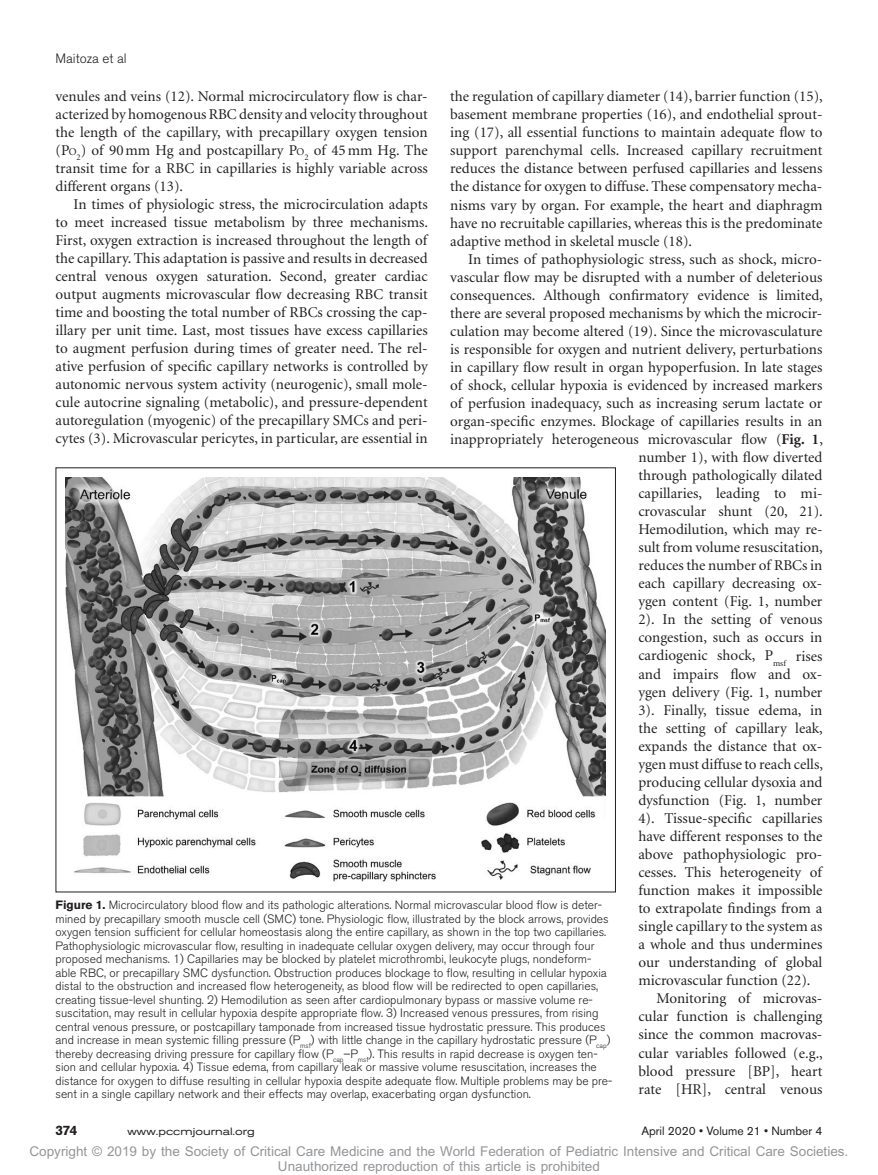
<style>
.page{position:relative;width:878px;height:1175px;background:#fff}
.page>*{position:absolute;margin:0;border:0;box-sizing:border-box;transform-origin:0 0}
.t1{font:15px/18px "Minion";color:#231f20;text-align:justify}
.t2{font:13.5px/15px "Arial MT Std";color:#939598;text-align:center}
.t3{font:300 13.5px "Akzidenz Grotesk BE";color:#231f20}
.t4{font:700 13.5px "Akzidenz Grotesk BE";color:#231f20}
.t5{font:300 12px/13.5px "Akzidenz Grotesk BE";color:#231f20}
.t6{font:12px "Akzidenz Grotesk BE";color:#231f20}
.t7{font:expanded 10.5px "Akzidenz Grotesk BE";color:#231f20}
.s1{font-size:10.5px}
.s2{font-weight:700}
</style>
<div class="page">
<svg style="left:55px;top:467px;width:561px;height:425px"></svg>
<p class="t3" style="left:56px;top:51px;width:73px">Maitoza et al</p>
<p class="t1" style="left:56px;top:88px;width:374px">venules and veins (12). Normal microcirculatory flow is char&shy;acterized by homogenous RBC density and velocity throughout the length of the capillary, with precapillary oxygen tension (P<span class="s1">o</span><sub>2</sub>) of 90mm Hg and postcapillary P<span class="s1">o</span><sub>2</sub> of 45mm Hg. The transit time for a RBC in capillaries is highly variable across different organs (13).</p>
<p class="t1" style="left:56px;top:196px;width:374px;text-indent:18px">In times of physiologic stress, the microcirculation adapts to meet increased tissue metabolism by three mechanisms.<br>First, oxygen extraction is increased throughout the length of the capillary. This adaptation is passive and results in decreased central venous oxygen saturation. Second, greater cardiac output augments microvascular flow decreasing RBC transit time and boosting the total number of RBCs crossing the cap&shy;illary per unit time. Last, most tissues have excess capillaries to augment perfusion during times of greater need. The rel&shy;ative perfusion of specific capillary networks is controlled by autonomic nervous system activity (neurogenic), small mole&shy;cule autocrine signaling (metabolic), and pressure-dependent autoregulation (myogenic) of the precapillary SMCs and peri&shy;cytes (3). Microvascular pericytes, in particular, are essential in</p>
<p class="t1" style="left:450px;top:88px;width:374px">the regulation of capillary diameter (14), barrier function (15), basement membrane properties (16), and endothelial sprout&shy;ing (17), all essential functions to maintain adequate flow to support parenchymal cells. Increased capillary recruitment reduces the distance between perfused capillaries and lessens the distance for oxygen to diffuse. These compensatory mecha&shy;nisms vary by organ. For example, the heart and diaphragm have no recruitable capillaries, whereas this is the predominate adaptive method in skeletal muscle (18).</p>
<p class="t1" style="left:468px;top:250px;width:355px">In times of pathophysiologic stress, such as shock, micro-</p>
<p class="t1" style="left:450px;top:268px;width:374px">vascular flow may be disrupted with a number of deleterious</p>
<p class="t1" style="left:450px;top:286px;width:374px">consequences. Although confirmatory evidence is limited,</p>
<p class="t1" style="left:450px;top:304px;width:374px">there are several proposed mechanisms by which the microcir-</p>
<p class="t1" style="left:450px;top:322px;width:374px">culation may become altered (19). Since the microvasculature</p>
<p class="t1" style="left:450px;top:340px;width:374px">is responsible for oxygen and nutrient delivery, perturbations</p>
<p class="t1" style="left:450px;top:358px;width:374px">in capillary flow result in organ hypoperfusion. In late stages</p>
<p class="t1" style="left:450px;top:377px;width:374px">of shock, cellular hypoxia is evidenced by increased markers</p>
<p class="t1" style="left:450px;top:395px;width:373px">of perfusion inadequacy, such as increasing serum lactate or</p>
<p class="t1" style="left:450px;top:413px;width:373px">organ-specific enzymes. Blockage of capillaries results in an</p>
<p class="t1" style="left:450px;top:431px;width:374px">inappropriately heterogeneous microvascular flow (<span class="s2">Fig. 1</span>,</p>
<p class="t1" style="left:638px;top:449px;width:185px">number 1), with flow diverted</p>
<p class="t1" style="left:638px;top:467px;width:185px">through pathologically dilated</p>
<p class="t1" style="left:638px;top:485px;width:185px">capillaries, leading to mi-</p>
<p class="t1" style="left:638px;top:503px;width:186px">crovascular shunt (20, 21).</p>
<p class="t1" style="left:638px;top:521px;width:185px">Hemodilution, which may re-</p>
<p class="t1" style="left:638px;top:539px;width:186px">sult from volume resuscitation,</p>
<p class="t1" style="left:638px;top:557px;width:185px">reduces the number of RBCs in</p>
<p class="t1" style="left:638px;top:575px;width:185px">each capillary decreasing ox-</p>
<p class="t1" style="left:638px;top:593px;width:185px">ygen content (Fig. 1, number</p>
<p class="t1" style="left:638px;top:611px;width:185px">2). In the setting of venous</p>
<p class="t1" style="left:638px;top:629px;width:185px">congestion, such as occurs in</p>
<p class="t1" style="left:638px;top:647px;width:185px">cardiogenic shock, P<sub>msf</sub> rises</p>
<p class="t1" style="left:638px;top:665px;width:185px">and impairs flow and ox-</p>
<p class="t1" style="left:638px;top:683px;width:185px">ygen delivery (Fig. 1, number</p>
<p class="t1" style="left:638px;top:701px;width:185px">3). Finally, tissue edema, in</p>
<p class="t1" style="left:638px;top:719px;width:186px">the setting of capillary leak,</p>
<p class="t1" style="left:638px;top:737px;width:185px">expands the distance that ox-</p>
<p class="t1" style="left:638px;top:755px;width:186px">ygen must diffuse to reach cells,</p>
<p class="t1" style="left:638px;top:773px;width:185px">producing cellular dysoxia and</p>
<p class="t1" style="left:638px;top:791px;width:185px">dysfunction (Fig. 1, number</p>
<p class="t1" style="left:638px;top:809px;width:185px">4). Tissue-specific capillaries</p>
<p class="t1" style="left:638px;top:827px;width:185px">have different responses to the</p>
<p class="t1" style="left:638px;top:846px;width:185px">above pathophysiologic pro-</p>
<p class="t1" style="left:638px;top:864px;width:185px">cesses. This heterogeneity of</p>
<p class="t1" style="left:638px;top:882px;width:185px">function makes it impossible</p>
<p class="t1" style="left:638px;top:900px;width:185px">to extrapolate findings from a</p>
<p class="t1" style="left:638px;top:918px;width:185px">single capillary to the system as</p>
<p class="t1" style="left:638px;top:936px;width:185px">a whole and thus undermines</p>
<p class="t1" style="left:638px;top:954px;width:185px">our understanding of global</p>
<p class="t1" style="left:638px;top:972px;width:174px">microvascular function (22).</p>
<p class="t1" style="left:656px;top:990px;width:167px">Monitoring of microvas-</p>
<p class="t1" style="left:638px;top:1008px;width:185px">cular function is challenging</p>
<p class="t1" style="left:638px;top:1026px;width:185px">since the common macrovas-</p>
<p class="t1" style="left:638px;top:1044px;width:186px">cular variables followed (e.g.,</p>
<p class="t1" style="left:638px;top:1062px;width:185px">blood pressure [BP], heart</p>
<p class="t1" style="left:638px;top:1080px;width:185px">rate [HR], central venous</p>
<p class="t5" style="left:55px;top:898px;width:558px"><span class="s2">Figure 1.</span> Microcirculatory blood flow and its pathologic alterations. Normal microvascular blood flow is deter&shy;mined by precapillary smooth muscle cell (SMC) tone. Physiologic flow, illustrated by the block arrows, provides oxygen tension sufficient for cellular homeostasis along the entire capillary, as shown in the top two capillaries.<br>Pathophysiologic microvascular flow, resulting in inadequate cellular oxygen delivery, may occur through four proposed mechanisms. 1) Capillaries may be blocked by platelet microthrombi, leukocyte plugs, nondeform&shy;able RBC, or precapillary SMC dysfunction. Obstruction produces blockage to flow, resulting in cellular hypoxia distal to the obstruction and increased flow heterogeneity, as blood flow will be redirected to open capillaries, creating tissue-level shunting. 2) Hemodilution as seen after cardiopulmonary bypass or massive volume re&shy;suscitation, may result in cellular hypoxia despite appropriate flow. 3) Increased venous pressures, from rising central venous pressure, or postcapillary tamponade from increased tissue hydrostatic pressure. This produces and increase in mean systemic filling pressure (P<sub>msf</sub>) with little change in the capillary hydrostatic pressure (P<sub>cap</sub>) thereby decreasing driving pressure for capillary flow (P<sub>cap</sub>–P<sub>msf</sub>). This results in rapid decrease is oxygen ten&shy;sion and cellular hypoxia. 4) Tissue edema, from capillary leak or massive volume resuscitation, increases the distance for oxygen to diffuse resulting in cellular hypoxia despite adequate flow. Multiple problems may be pre&shy;sent in a single capillary network and their effects may overlap, exacerbating organ dysfunction.</p>
<p class="t4" style="left:56px;top:1122px;width:23px">374</p>
<p class="t7" style="left:128px;top:1125px;width:129px">www.pccmjournal.org</p>
<p class="t6" style="left:641px;top:1123px;width:182px">April 2020 • Volume 21 • Number 4</p>
<p class="t2" style="left:29px;top:1144px;width:820px">Copyright © 2019 by the Society of Critical Care Medicine and the World Federation of Pediatric Intensive and Critical Care Societies.<br>Unauthorized reproduction of this article is prohibited</p>
</div>
